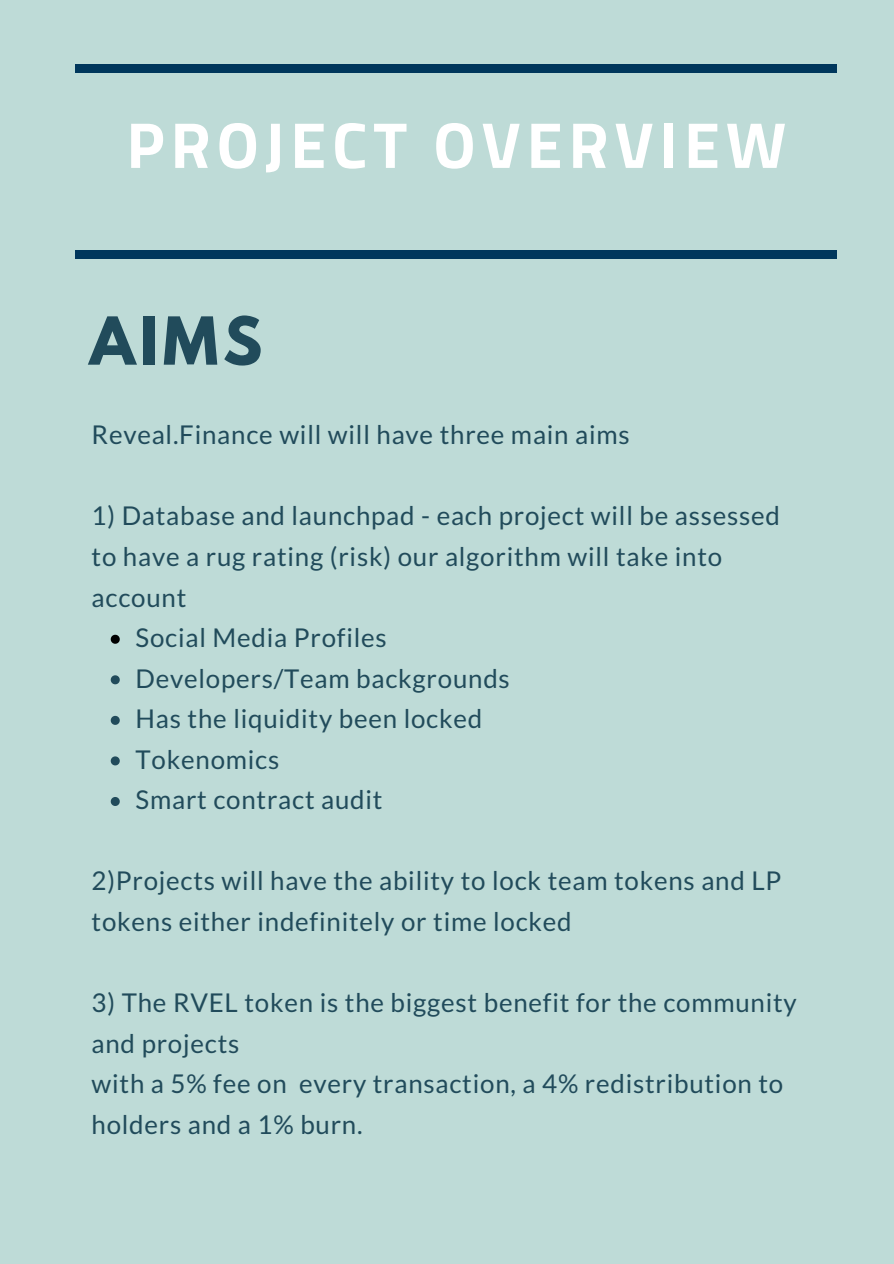
<style>
.page{position:relative;width:894px;height:1264px;background:#fff}
.page>*{position:absolute;margin:0;border:0;box-sizing:border-box;transform-origin:0 0}
.t1{font:700 64.95px "Titillium Web";letter-spacing:.09em;color:#fff}
.t2{font:700 58.5px "League Spartan";color:#214b5b}
.t3{font:25.8px/40.5px "Lato";letter-spacing:.03em;color:#214b5b}
</style>
<div class="page">
<div style="left:0;top:0;width:893px;height:1263px;background:#bedbd7"></div>
<div style="left:75px;top:65px;width:761px;height:7px;background:#00375c"></div>
<svg style="left:111px;top:634px;width:9px;height:9px"></svg>
<svg style="left:111px;top:675px;width:9px;height:9px"></svg>
<svg style="left:111px;top:716px;width:9px;height:9px"></svg>
<svg style="left:111px;top:756px;width:9px;height:9px"></svg>
<svg style="left:111px;top:797px;width:9px;height:9px"></svg>
<div style="left:75px;top:250px;width:761px;height:8px;background:#00375c"></div>
<p class="t1" style="left:126px;top:94px;width:661px">PROJECT OVERVIEW</p>
<p class="t2" style="left:89px;top:312px;width:174px">AIMS</p>
<p class="t3" style="left:92px;top:414px;width:539px">Reveal.Finance will will have three main aims</p>
<p class="t3" style="left:92px;top:495px;width:689px">1) Database and launchpad - each project will be assessed to have a rug rating (risk) our algorithm will take into account</p>
<p class="t3" style="left:135px;top:617px;width:252px">Social Media Profiles</p>
<p class="t3" style="left:135px;top:657px;width:375px">Developers/Team backgrounds</p>
<p class="t3" style="left:135px;top:698px;width:348px">Has the liquidity been locked</p>
<p class="t3" style="left:135px;top:738px;width:145px">Tokenomics</p>
<p class="t3" style="left:135px;top:779px;width:248px">Smart contract audit</p>
<p class="t3" style="left:92px;top:860px;width:691px">2)Projects will have the ability to lock team tokens and LP tokens either indefinitely or time locked</p>
<p class="t3" style="left:92px;top:981px;width:706px">3) The RVEL token is the biggest benefit for the community and projects</p>
<p class="t3" style="left:92px;top:1062px;width:693px">with a 5% fee on every transaction, a 4% redistribution to holders and a 1% burn.</p>
</div>
